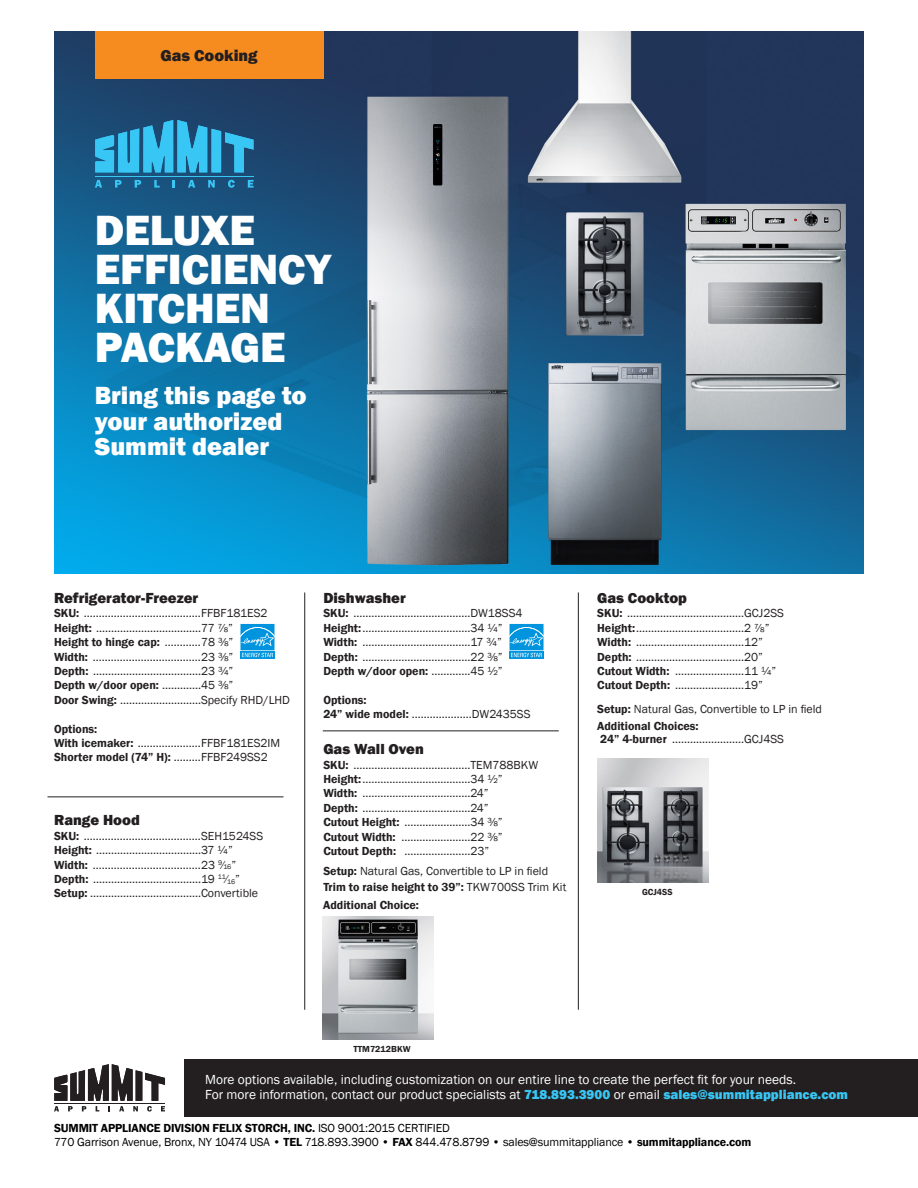
<style>
.page{position:relative;width:918px;height:1188px;background:#fff}
.page>*{position:absolute;margin:0;border:0;box-sizing:border-box;transform-origin:0 0}
.t1{font:800 43.5px/39px "Franklin Gothic";color:#fff}
.t2{font:800 25.5px "Franklin Gothic";color:#fff}
.t3{font:800 16.5px "Franklin Gothic";color:#231f20}
.t4{font:800 15px "Franklin Gothic";color:#231f20}
.t5{font:13.5px "Franklin Gothic";color:#fff}
.t6{font:12px "Franklin Gothic";color:#231f20}
.t7{font:600 12px "Franklin Gothic";color:#231f20}
.t8{font:12px "Franklin Gothic";letter-spacing:-.01em;color:#000}
.t9{font:600 12px "Franklin Gothic";letter-spacing:-.01em;color:#000}
.t10{font:600 9px "Franklin Gothic";color:#231f20}
.s1{font-weight:600}
.s2{font-weight:400}
.s3{font-weight:800;color:#38c6f4}
</style>
<div class="page">
<img style="left:54px;top:32px;width:810px;height:542px">
<svg style="left:95px;top:120px;width:159px;height:52px;background:#2c92be"></svg>
<hr style="left:95px;top:176px;width:159px;height:1px;background:#38c6f4">
<svg style="left:95px;top:180px;width:7px;height:8px"></svg>
<svg style="left:115px;top:180px;width:7px;height:8px"></svg>
<svg style="left:135px;top:180px;width:6px;height:8px"></svg>
<svg style="left:154px;top:180px;width:6px;height:8px"></svg>
<svg style="left:173px;top:180px;width:2px;height:8px"></svg>
<svg style="left:188px;top:180px;width:7px;height:8px"></svg>
<svg style="left:208px;top:180px;width:7px;height:8px"></svg>
<svg style="left:228px;top:180px;width:7px;height:8px"></svg>
<svg style="left:248px;top:180px;width:6px;height:8px"></svg>
<svg style="left:54px;top:1064px;width:111px;height:48px"></svg>
<hr style="left:304px;top:592px;width:1px;height:418px;background:#231f20">
<hr style="left:578px;top:592px;width:1px;height:418px;background:#231f20">
<hr style="left:323px;top:731px;width:236px;height:1px;background:#231f20">
<hr style="left:48px;top:797px;width:236px;height:1px;background:#231f20">
<svg style="left:240px;top:657px;width:34px;height:2px"></svg>
<svg style="left:240px;top:624px;width:35px;height:33px"></svg>
<svg style="left:510px;top:657px;width:34px;height:2px"></svg>
<svg style="left:510px;top:624px;width:34px;height:33px"></svg>
<div style="left:185px;top:1059px;width:733px;height:57px;background:#231f20"></div>
<div style="left:95px;top:32px;width:228px;height:47px;background:#f68c1f"></div>
<img style="left:597px;top:759px;width:111px;height:123px">
<img style="left:323px;top:916px;width:110px;height:124px">
<p class="t3" style="left:160px;top:44px;width:99px">Gas Cooking</p>
<p class="t1" style="left:95px;top:211px;width:161px">DELUXE</p>
<p class="t1" style="left:95px;top:250px;width:238px">EFFICIENCY<br>KITCHEN</p>
<p class="t1" style="left:95px;top:328px;width:192px">PACKAGE</p>
<p class="t2" style="left:95px;top:379px;width:213px">Bring this page to</p>
<p class="t2" style="left:95px;top:404px;width:189px">your authorized</p>
<p class="t2" style="left:95px;top:430px;width:176px">Summit dealer</p>
<p class="t4" style="left:54px;top:588px;width:146px">Refrigerator-Freezer</p>
<p class="t6" style="left:54px;top:606px;width:215px"><span class="s1">SKU:</span> .......................................FFBF181ES2</p>
<p class="t6" style="left:54px;top:620px;width:181px"><span class="s1">Height:</span> ...................................77 ⅞”</p>
<p class="t7" style="left:54px;top:635px;width:181px">Height to hinge cap: <span class="s2">............78 ⅜”</span></p>
<p class="t6" style="left:54px;top:649px;width:181px"><span class="s1">Width:</span> ....................................23 ⅜”</p>
<p class="t6" style="left:54px;top:664px;width:181px"><span class="s1">Depth:</span> ....................................23 ¾”</p>
<p class="t6" style="left:54px;top:678px;width:181px"><span class="s1">Depth w/door open:</span> .............45 ⅜”</p>
<p class="t6" style="left:54px;top:692px;width:238px"><span class="s1">Door Swing:</span> ...........................Specify RHD/LHD</p>
<p class="t7" style="left:54px;top:721px;width:45px">Options:</p>
<p class="t6" style="left:54px;top:736px;width:228px"><span class="s1">With icemaker:</span> .....................FFBF181ES2IM</p>
<p class="t7" style="left:54px;top:750px;width:215px">Shorter model (74” H): <span class="s2">.........FFBF249SS2</span></p>
<p class="t4" style="left:54px;top:811px;width:87px">Range Hood</p>
<p class="t6" style="left:54px;top:828px;width:211px"><span class="s1">SKU:</span> .......................................SEH1524SS</p>
<p class="t6" style="left:54px;top:843px;width:180px"><span class="s1">Height:</span> ...................................37 ¼”</p>
<p class="t6" style="left:54px;top:857px;width:184px"><span class="s1">Width:</span> ....................................23 <sup>9</sup>⁄<sub>16</sub>”</p>
<p class="t6" style="left:54px;top:871px;width:188px"><span class="s1">Depth:</span> ....................................19 <sup>11</sup>⁄<sub>16</sub>”</p>
<p class="t6" style="left:54px;top:886px;width:206px"><span class="s1">Setup:</span> .....................................Convertible</p>
<p class="t4" style="left:323px;top:588px;width:84px">Dishwasher</p>
<p class="t6" style="left:323px;top:606px;width:201px"><span class="s1">SKU:</span> .......................................DW18SS4</p>
<p class="t6" style="left:323px;top:620px;width:181px"><span class="s1">Height:</span>....................................34 ¼”</p>
<p class="t6" style="left:323px;top:635px;width:180px"><span class="s1">Width:</span> ....................................17 ¾”</p>
<p class="t6" style="left:323px;top:649px;width:181px"><span class="s1">Depth:</span> ....................................22 ⅜”</p>
<p class="t6" style="left:323px;top:664px;width:181px"><span class="s1">Depth w/door open:</span> .............45 ½”</p>
<p class="t7" style="left:323px;top:692px;width:45px">Options:</p>
<p class="t6" style="left:323px;top:707px;width:209px"><span class="s1">24” wide model:</span> ....................DW2435SS</p>
<p class="t4" style="left:323px;top:739px;width:102px">Gas Wall Oven</p>
<p class="t6" style="left:323px;top:757px;width:216px"><span class="s1">SKU:</span> .......................................TEM788BKW</p>
<p class="t6" style="left:323px;top:772px;width:181px"><span class="s1">Height:</span>....................................34 ½”</p>
<p class="t6" style="left:323px;top:786px;width:167px"><span class="s1">Width:</span> ....................................24”</p>
<p class="t6" style="left:323px;top:800px;width:167px"><span class="s1">Depth:</span> ....................................24”</p>
<p class="t6" style="left:323px;top:815px;width:181px"><span class="s1">Cutout Height:</span> ......................34 ⅜”</p>
<p class="t6" style="left:323px;top:829px;width:181px"><span class="s1">Cutout Width:</span> .......................22 ⅜”</p>
<p class="t6" style="left:323px;top:844px;width:167px"><span class="s1">Cutout Depth:</span> ......................23”</p>
<p class="t6" style="left:323px;top:864px;width:226px"><span class="s1">Setup:</span> Natural Gas, Convertible to LP in field</p>
<p class="t7" style="left:323px;top:880px;width:245px">Trim to raise height to 39”: <span class="s2">TKW700SS Trim Kit</span></p>
<p class="t7" style="left:323px;top:897px;width:97px">Additional Choice:</p>
<p class="t4" style="left:597px;top:588px;width:91px">Gas Cooktop</p>
<p class="t6" style="left:597px;top:606px;width:188px"><span class="s1">SKU:</span> .......................................GCJ2SS</p>
<p class="t6" style="left:597px;top:620px;width:174px"><span class="s1">Height:</span>....................................2 ⅞”</p>
<p class="t6" style="left:597px;top:635px;width:167px"><span class="s1">Width:</span> ....................................12”</p>
<p class="t6" style="left:597px;top:649px;width:167px"><span class="s1">Depth:</span> ....................................20”</p>
<p class="t6" style="left:597px;top:664px;width:181px"><span class="s1">Cutout Width:</span> .......................11 ¼”</p>
<p class="t6" style="left:597px;top:678px;width:167px"><span class="s1">Cutout Depth:</span> .......................19”</p>
<p class="t6" style="left:597px;top:702px;width:226px"><span class="s1">Setup:</span> Natural Gas, Convertible to LP in field</p>
<p class="t7" style="left:597px;top:719px;width:103px">Additional Choices:</p>
<p class="t6" style="left:600px;top:732px;width:185px"><span class="s1">24” 4-burner</span> ........................GCJ4SS</p>
<p class="t10" style="left:642px;top:887px;width:32px">GCJ4SS</p>
<p class="t10" style="left:353px;top:1044px;width:59px">TTM7212BKW</p>
<p class="t5" style="left:205px;top:1071px;width:592px">More options available, including customization on our entire line to create the perfect fit for your needs.</p>
<p class="t5" style="left:205px;top:1086px;width:644px">For more information, contact our product specialists at <span class="s3">718.893.3900</span> or email <span class="s3">sales@summitappliance.com</span></p>
<p class="t9" style="left:54px;top:1120px;width:398px">SUMMIT APPLIANCE DIVISION FELIX STORCH, INC. <span class="s2">ISO 9001:2015 CERTIFIED</span></p>
<p class="t8" style="left:54px;top:1134px;width:699px">770 Garrison Avenue, Bronx, NY 10474 USA • <span class="s1">TEL</span> 718.893.3900 • <span class="s1">FAX</span> 844.478.8799 • sales@summitappliance • <span class="s1">summitappliance.com</span></p>
</div>
